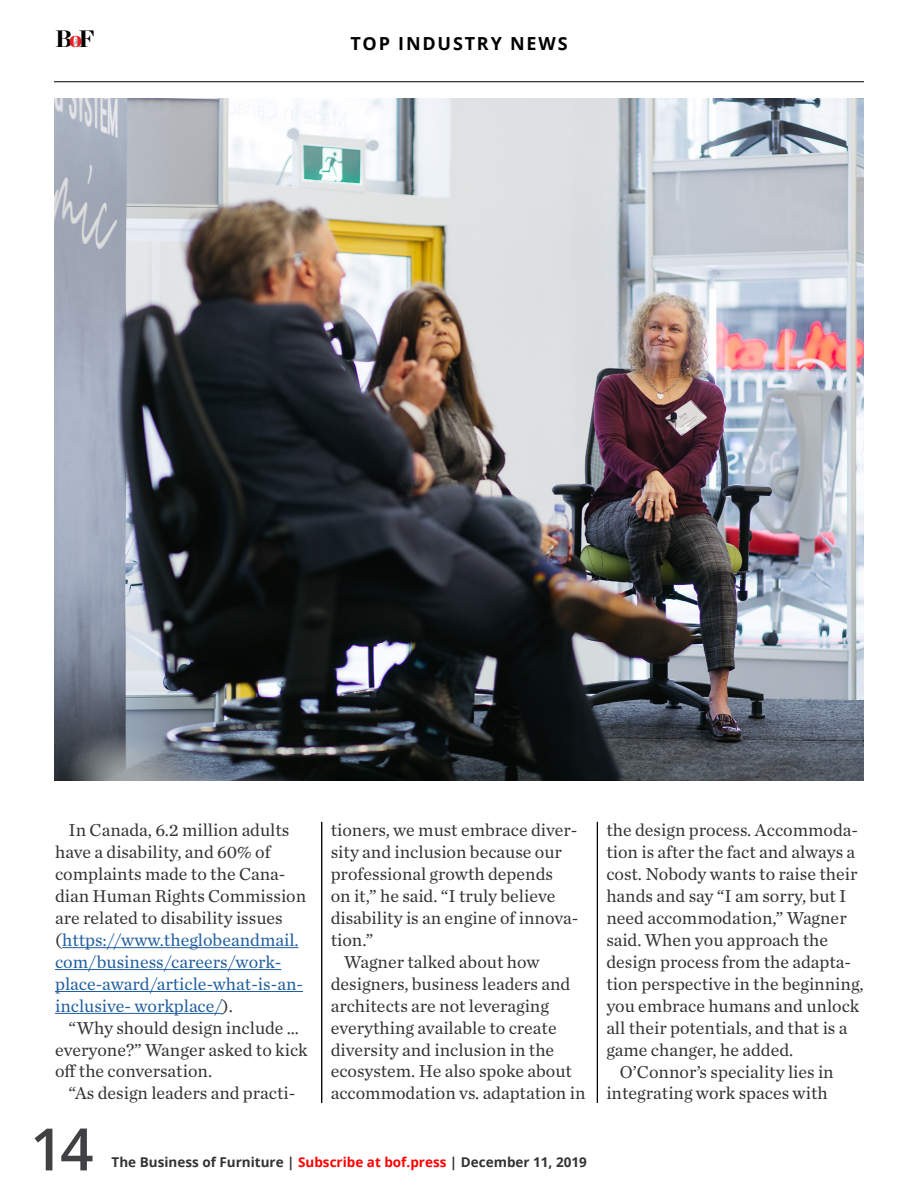
<style>
.page{position:relative;width:918px;height:1188px;background:#fff}
.page>*{position:absolute;margin:0;border:0;box-sizing:border-box;transform-origin:0 0}
.t1{font:600 58.5px "Open Sans";color:#414042}
.t2{font:900 23.85px "Chronicle Display";color:#000}
.t3{font:18px/21.9px "Chronicle Text G1";color:#333334}
.t4{font:700 18px "Open Sans";letter-spacing:.1em;color:#000}
.t5{font:700 13.5px "Open Sans";color:#333334}
.s1{color:#ed1d24}
.s2{color:#215e9e}
.s3{color:#f00}
</style>
<div class="page">
<svg style="left:74px;top:39px;width:4px;height:6px"></svg>
<hr style="left:54px;top:81px;width:810px;height:1px;background:#000">
<hr style="left:62px;top:947px;width:237px;height:1px;background:#215e9e">
<hr style="left:55px;top:969px;width:226px;height:1px;background:#215e9e">
<hr style="left:55px;top:991px;width:248px;height:1px;background:#215e9e">
<hr style="left:55px;top:1013px;width:167px;height:1px;background:#215e9e">
<hr style="left:321px;top:822px;width:1px;height:281px;background:#000">
<hr style="left:597px;top:822px;width:1px;height:281px;background:#000">
<img style="left:54px;top:98px;width:810px;height:683px">
<h2 class="t2" style="left:55px;top:19px;width:41px">B<span class="s1">o</span>F</h2>
<p class="t4" style="left:350px;top:31px;width:219px">TOP INDUSTRY NEWS</p>
<p class="t3" style="left:55px;top:818px;width:253px;text-indent:14px">In Canada, 6.2 million adults have a disability, and 60% of complaints made to the Cana&shy;dian Human Rights Commission are related to disability issues (<span class="s2">https://www.theglobeandmail. com/business/careers/work&shy;place-award/article-what-is-an&shy;inclusive- workplace/</span>).</p>
<p class="t3" style="left:55px;top:1016px;width:254px;text-indent:14px">“Why should design include … everyone?” Wanger asked to kick off the conversation.</p>
<p class="t3" style="left:69px;top:1081px;width:228px">“As design leaders and practi-</p>
<p class="t3" style="left:331px;top:818px;width:248px">tioners, we must embrace diver-</p>
<p class="t3" style="left:331px;top:840px;width:233px">sity and inclusion because our</p>
<p class="t3" style="left:331px;top:862px;width:224px">professional growth depends</p>
<p class="t3" style="left:331px;top:884px;width:226px">on it,” he said. “I truly believe</p>
<p class="t3" style="left:331px;top:906px;width:249px">disability is an engine of innova-</p>
<p class="t3" style="left:331px;top:928px;width:44px">tion.”</p>
<p class="t3" style="left:344px;top:950px;width:197px">Wagner talked about how</p>
<p class="t3" style="left:331px;top:972px;width:241px">designers, business leaders and</p>
<p class="t3" style="left:331px;top:994px;width:220px">architects are not leveraging</p>
<p class="t3" style="left:331px;top:1016px;width:228px">everything available to create</p>
<p class="t3" style="left:331px;top:1038px;width:225px">diversity and inclusion in the</p>
<p class="t3" style="left:331px;top:1060px;width:243px">ecosystem. He also spoke about</p>
<p class="t3" style="left:331px;top:1081px;width:256px">accommodation vs. adaptation in</p>
<h1 class="t1" style="left:30px;top:1109px;width:65px">14</h1>
<p class="t5" style="left:112px;top:1152px;width:477px">The Business of Furniture | <span class="s3">Subscribe at bof.press</span> | December 11, 2019</p>
<p class="t3" style="left:606px;top:818px;width:253px">the design process. Accommoda-</p>
<p class="t3" style="left:606px;top:840px;width:250px">tion is after the fact and always a</p>
<p class="t3" style="left:606px;top:862px;width:253px">cost. Nobody wants to raise their</p>
<p class="t3" style="left:606px;top:884px;width:242px">hands and say “I am sorry, but I</p>
<p class="t3" style="left:606px;top:906px;width:242px">need accommodation,” Wagner</p>
<p class="t3" style="left:606px;top:928px;width:223px">said. When you approach the</p>
<p class="t3" style="left:606px;top:950px;width:246px">design process from the adapta-</p>
<p class="t3" style="left:606px;top:972px;width:259px">tion perspective in the beginning,</p>
<p class="t3" style="left:606px;top:994px;width:255px">you embrace humans and unlock</p>
<p class="t3" style="left:606px;top:1016px;width:243px">all their potentials, and that is a</p>
<p class="t3" style="left:606px;top:1038px;width:189px">game changer, he added.</p>
<p class="t3" style="left:620px;top:1060px;width:215px">O’Connor’s speciality lies in</p>
<p class="t3" style="left:606px;top:1082px;width:223px">integrating work spaces with</p>
</div>
